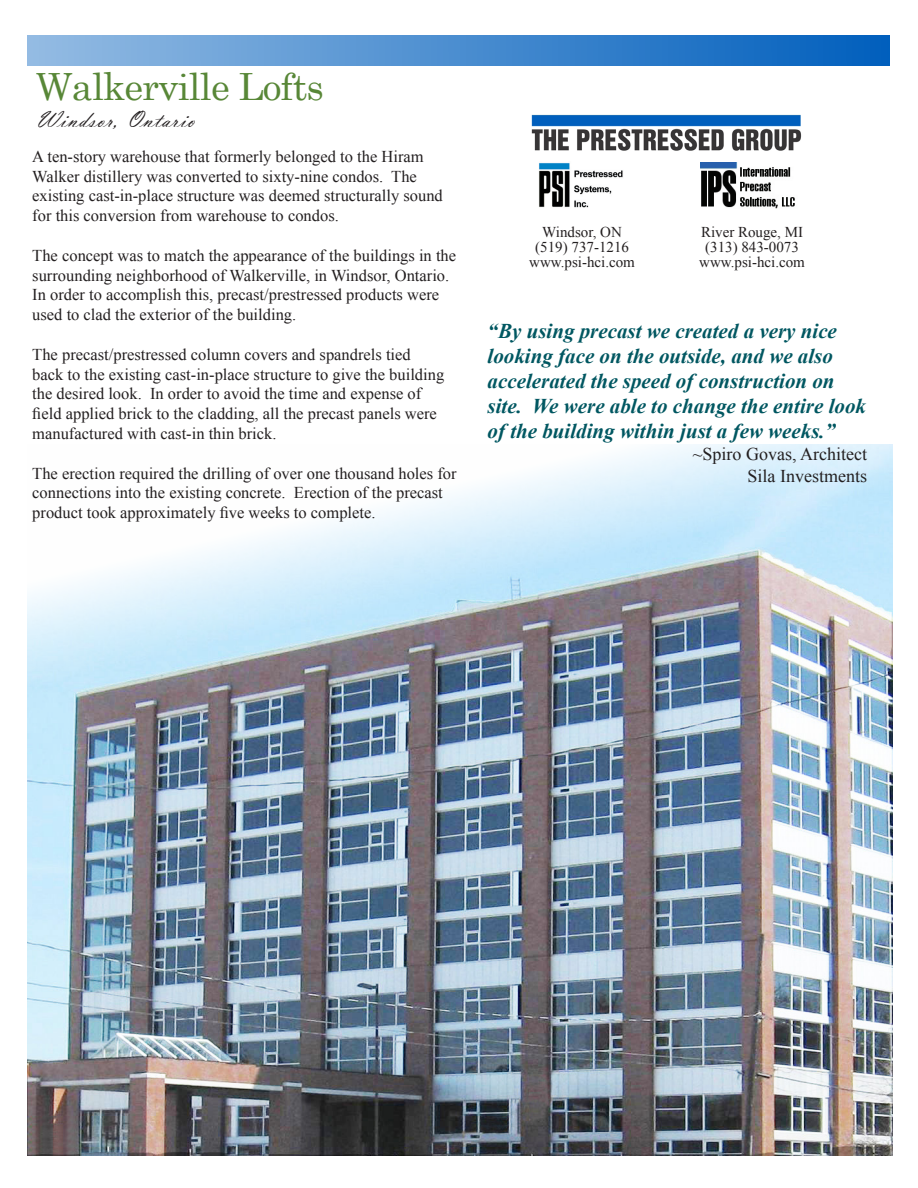
<style>
.page{position:relative;width:918px;height:1188px;background:#fff}
.page>*{position:absolute;margin:0;border:0;box-sizing:border-box;transform-origin:0 0}
.t1{font:37.5px "Century Schoolbook";letter-spacing:-.02em;color:#588737}
.t2{font:24px "Vladimir Script";letter-spacing:.05em;color:#231f20}
.t3{font:italic 700 21px/25.2px "Times New Roman";color:#005761}
.t4{font:18px "Times New Roman";color:#231f20}
.t5{font:16.5px/19.8px "Times New Roman";color:#231f20}
.t6{font:15px "Times New Roman";color:#231f20}
</style>
<div class="page">
<img style="left:27px;top:444px;width:866px;height:711px">
<div style="left:28px;top:35px;width:862px;height:31px;background:linear-gradient(to right,#95bce3,#005fbd)"></div>
<img style="left:531px;top:115px;width:271px;height:36px">
<img style="left:539px;top:163px;width:84px;height:45px">
<img style="left:700px;top:162px;width:95px;height:47px">
<p class="t1" style="left:36px;top:55px;width:290px">Walkerville Lofts</p>
<p class="t2" style="left:36px;top:106px;width:161px">Windsor, Ontario</p>
<p class="t5" style="left:32px;top:146px;width:412px">A ten-story warehouse that formerly belonged to the Hiram Walker distillery was converted to sixty-nine condos. The existing cast-in-place structure was deemed structurally sound for this conversion from warehouse to condos.</p>
<p class="t5" style="left:32px;top:245px;width:425px">The concept was to match the appearance of the buildings in the surrounding neighborhood of Walkerville, in Windsor, Ontario.<br>In order to accomplish this, precast/prestressed products were used to clad the exterior of the building.</p>
<p class="t5" style="left:32px;top:344px;width:413px">The precast/prestressed column covers and spandrels tied back to the existing cast-in-place structure to give the building the desired look. In order to avoid the time and expense of field applied brick to the cladding, all the precast panels were manufactured with cast-in thin brick.</p>
<p class="t5" style="left:32px;top:463px;width:426px">The erection required the drilling of over one thousand holes for connections into the existing concrete. Erection of the precast product took approximately five weeks to complete.</p>
<p class="t6" style="left:542px;top:222px;width:81px">Windsor, ON</p>
<p class="t6" style="left:535px;top:237px;width:95px">(519) 737-1216</p>
<p class="t6" style="left:529px;top:252px;width:107px">www.psi-hci.com</p>
<p class="t6" style="left:701px;top:222px;width:104px">River Rouge, MI</p>
<p class="t6" style="left:705px;top:237px;width:95px">(313) 843-0073</p>
<p class="t6" style="left:699px;top:252px;width:107px">www.psi-hci.com</p>
<p class="t3" style="left:488px;top:317px;width:380px">“By using precast we created a very nice looking face on the outside, and we also accelerated the speed of construction on site. We were able to change the entire look of the building within just a few weeks.”</p>
<p class="t4" style="left:693px;top:442px;width:176px">~Spiro Govas, Architect</p>
<p class="t4" style="left:748px;top:464px;width:121px">Sila Investments</p>
</div>
